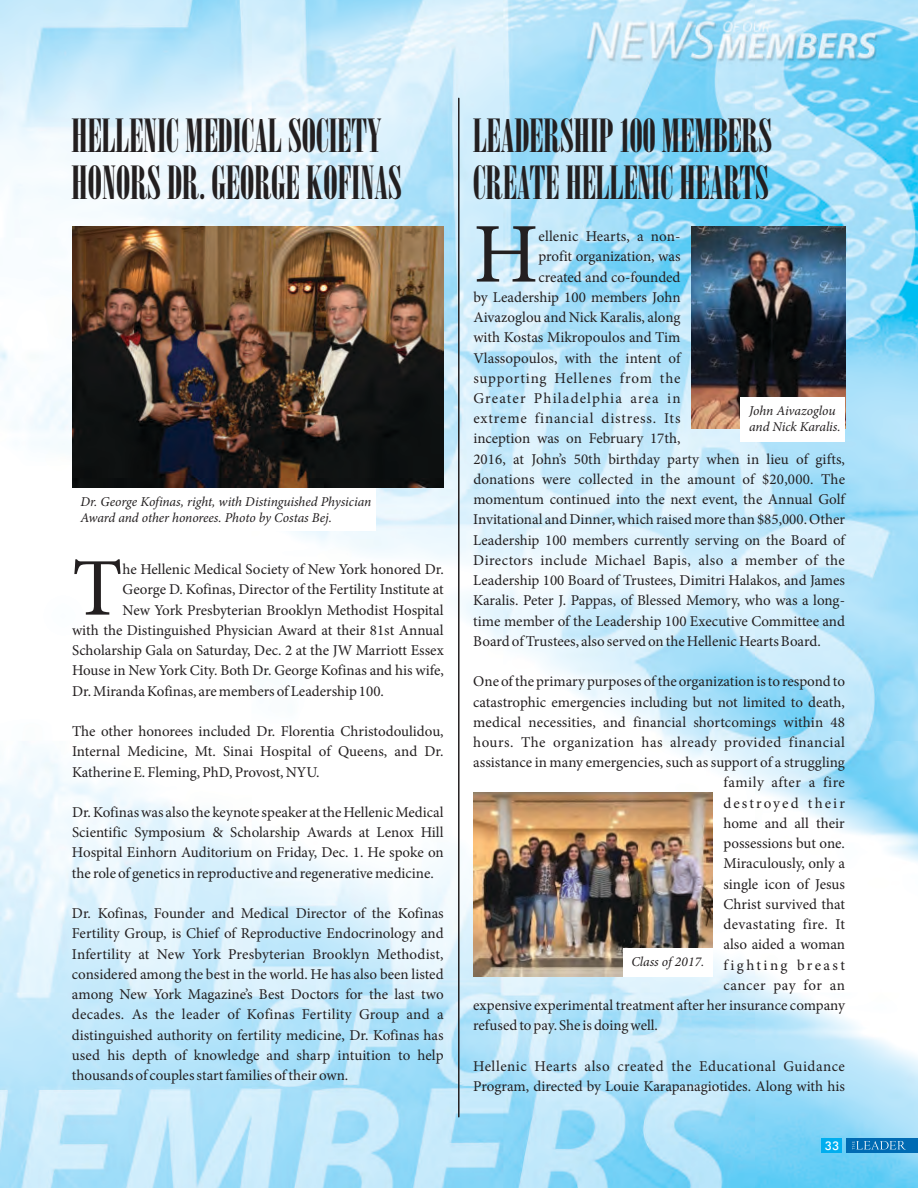
<style>
.page{position:relative;width:918px;height:1188px;background:#fff}
.page>*{position:absolute;margin:0;border:0;box-sizing:border-box;transform-origin:0 0}
.t1{font:85.05px "Minion Pro";color:#231f20}
.t2{font:81.9px "Minion Pro";color:#231f20}
.t3{font:45.6px/47.2px "Bodoni MT Poster Compressed";color:#231f20}
.t4{font:15px/20.2px "Minion Pro";color:#231f20;text-align:justify}
.t5{font:15px "Minion Pro";letter-spacing:.025em;color:#231f20}
.t6{font:15px "Minion Pro";letter-spacing:.03em;color:#231f20}
.t7{font:15px "Minion Pro";letter-spacing:.035em;color:#231f20}
.t8{font:15px "Minion Pro";letter-spacing:.055em;color:#231f20}
.t9{font:15px "Minion Pro";letter-spacing:.05em;color:#231f20}
.t10{font:15px "Minion Pro";letter-spacing:.08em;color:#231f20}
.t11{font:15px "Minion Pro";letter-spacing:.14em;color:#231f20}
.t12{font:15px "Minion Pro";letter-spacing:.16em;color:#231f20}
.t13{font:italic 13.5px/16px "Minion Pro";letter-spacing:-.005em;color:#231f20}
.t14{font:500 12px "Futura BT";color:#fff}
</style>
<div class="page">
<img style="left:0;top:0;width:918px;height:1188px">
<div style="left:846px;top:1138px;width:72px;height:15px;background:#006bb3"></div>
<div style="left:821px;top:1138px;width:21px;height:15px;background:#00aeef"></div>
<svg style="left:852px;top:1141px;width:54px;height:9px"></svg>
<hr style="left:458px;top:98px;width:2px;height:1019px;background:#231f20">
<div style="left:72px;top:488px;width:303px;height:43px;background:#fff"></div>
<img style="left:72px;top:226px;width:372px;height:262px">
<img style="left:473px;top:792px;width:240px;height:185px">
<div style="left:623px;top:948px;width:90px;height:29px;background:#fff"></div>
<img style="left:691px;top:226px;width:154px;height:203px">
<div style="left:741px;top:397px;width:104px;height:45px;background:#fff"></div>
<h3 class="t3" style="left:72px;top:116px;width:332px">HELLENIC MEDICAL SOCIETY<br>HONORS DR. GEORGE KOFINAS</h3>
<p class="t13" style="left:80px;top:495px;width:292px">Dr. George Kofinas, right, with Distinguished Physician<br>Award and other honorees. Photo by Costas Bej.</p>
<h2 class="t2" style="left:72px;top:555px;width:52px">T</h2>
<p class="t4" style="left:123px;top:561px;width:323px">he Hellenic Medical Society of New York honored Dr.</p>
<p class="t4" style="left:123px;top:581px;width:323px">George D. Kofinas, Director of the Fertility Institute at</p>
<p class="t4" style="left:123px;top:601px;width:323px">New York Presbyterian Brooklyn Methodist Hospital</p>
<p class="t4" style="left:72px;top:621px;width:373px">with the Distinguished Physician Award at their 81st Annual</p>
<p class="t4" style="left:72px;top:642px;width:373px">Scholarship Gala on Saturday, Dec. 2 at the JW Marriott Essex</p>
<p class="t4" style="left:72px;top:662px;width:373px">House in New York City. Both Dr. George Kofinas and his wife,</p>
<p class="t4" style="left:72px;top:682px;width:313px">Dr. Miranda Kofinas, are members of Leadership 100.</p>
<p class="t4" style="left:72px;top:723px;width:373px">The other honorees included Dr. Florentia Christodoulidou, Internal Medicine, Mt. Sinai Hospital of Queens, and Dr.<br>Katherine E. Fleming, PhD, Provost, NYU.</p>
<p class="t4" style="left:72px;top:803px;width:373px">Dr. Kofinas was also the keynote speaker at the Hellenic Medical Scientific Symposium &amp; Scholarship Awards at Lenox Hill Hospital Einhorn Auditorium on Friday, Dec. 1. He spoke on the role of genetics in reproductive and regenerative medicine.</p>
<p class="t4" style="left:72px;top:905px;width:373px">Dr. Kofinas, Founder and Medical Director of the Kofinas Fertility Group, is Chief of Reproductive Endocrinology and Infertility at New York Presbyterian Brooklyn Methodist, considered among the best in the world. He has also been listed among New York Magazine’s Best Doctors for the last two decades. As the leader of Kofinas Fertility Group and a distinguished authority on fertility medicine, Dr. Kofinas has used his depth of knowledge and sharp intuition to help thousands of couples start families of their own.</p>
<h3 class="t3" style="left:473px;top:116px;width:301px">LEADERSHIP 100 MEMBERS<br>CREATE HELLENIC HEARTS</h3>
<h1 class="t1" style="left:473px;top:220px;width:67px">H</h1>
<p class="t4" style="left:539px;top:228px;width:144px">ellenic Hearts, a non-</p>
<p class="t4" style="left:539px;top:248px;width:144px">profit organization, was</p>
<p class="t4" style="left:539px;top:268px;width:144px">created and co-founded</p>
<p class="t4" style="left:473px;top:288px;width:209px">by Leadership 100 members John</p>
<p class="t4" style="left:473px;top:309px;width:209px">Aivazoglou and Nick Karalis, along</p>
<p class="t4" style="left:473px;top:329px;width:209px">with Kostas Mikropoulos and Tim</p>
<p class="t4" style="left:473px;top:349px;width:209px">Vlassopoulos, with the intent of</p>
<p class="t9" style="left:473px;top:372px;width:209px">supporting Hellenes from the</p>
<p class="t10" style="left:473px;top:392px;width:209px">Greater Philadelphia area in</p>
<p class="t8" style="left:473px;top:412px;width:209px">extreme financial distress. Its</p>
<p class="t4" style="left:473px;top:430px;width:209px">inception was on February 17th,</p>
<p class="t4" style="left:473px;top:450px;width:373px">2016, at John’s 50th birthday party when in lieu of gifts,</p>
<p class="t4" style="left:473px;top:470px;width:373px">donations were collected in the amount of $20,000. The</p>
<p class="t4" style="left:473px;top:491px;width:373px">momentum continued into the next event, the Annual Golf</p>
<p class="t4" style="left:473px;top:511px;width:373px">Invitational and Dinner, which raised more than $85,000. Other</p>
<p class="t4" style="left:473px;top:531px;width:373px">Leadership 100 members currently serving on the Board of</p>
<p class="t5" style="left:473px;top:554px;width:373px">Directors include Michael Bapis, also a member of the</p>
<p class="t4" style="left:473px;top:572px;width:373px">Leadership 100 Board of Trustees, Dimitri Halakos, and James</p>
<p class="t4" style="left:473px;top:592px;width:373px">Karalis. Peter J. Pappas, of Blessed Memory, who was a long-</p>
<p class="t4" style="left:473px;top:612px;width:373px">time member of the Leadership 100 Executive Committee and</p>
<p class="t4" style="left:473px;top:632px;width:349px">Board of Trustees, also served on the Hellenic Hearts Board.</p>
<p class="t4" style="left:473px;top:673px;width:373px">One of the primary purposes of the organization is to respond to</p>
<p class="t4" style="left:473px;top:693px;width:373px">catastrophic emergencies including but not limited to death,</p>
<p class="t4" style="left:473px;top:713px;width:373px">medical necessities, and financial shortcomings within 48</p>
<p class="t6" style="left:473px;top:736px;width:373px">hours. The organization has already provided financial</p>
<p class="t4" style="left:473px;top:754px;width:373px">assistance in many emergencies, such as support of a struggling</p>
<p class="t7" style="left:723px;top:777px;width:123px">family after a fire</p>
<p class="t11" style="left:723px;top:797px;width:123px">destroyed their</p>
<p class="t4" style="left:723px;top:814px;width:123px">home and all their</p>
<p class="t4" style="left:723px;top:835px;width:123px">possessions but one.</p>
<p class="t4" style="left:723px;top:855px;width:123px">Miraculously, only a</p>
<p class="t4" style="left:723px;top:875px;width:123px">single icon of Jesus</p>
<p class="t4" style="left:723px;top:895px;width:123px">Christ survived that</p>
<p class="t5" style="left:723px;top:918px;width:123px">devastating fire. It</p>
<p class="t4" style="left:723px;top:936px;width:123px">also aided a woman</p>
<p class="t12" style="left:723px;top:959px;width:123px">fighting breast</p>
<p class="t7" style="left:723px;top:979px;width:123px">cancer pay for an</p>
<p class="t4" style="left:473px;top:997px;width:373px">expensive experimental treatment after her insurance company</p>
<p class="t4" style="left:473px;top:1017px;width:186px">refused to pay. She is doing well.</p>
<p class="t4" style="left:473px;top:1057px;width:373px">Hellenic Hearts also created the Educational Guidance<br>Program, directed by Louie Karapanagiotides. Along with his</p>
<p class="t13" style="left:749px;top:404px;width:93px">John Aivazoglou and Nick Karalis.</p>
<p class="t13" style="left:631px;top:955px;width:75px">Class of 2017.</p>
<p class="t14" style="left:825px;top:1140px;width:16px">33</p>
</div>
